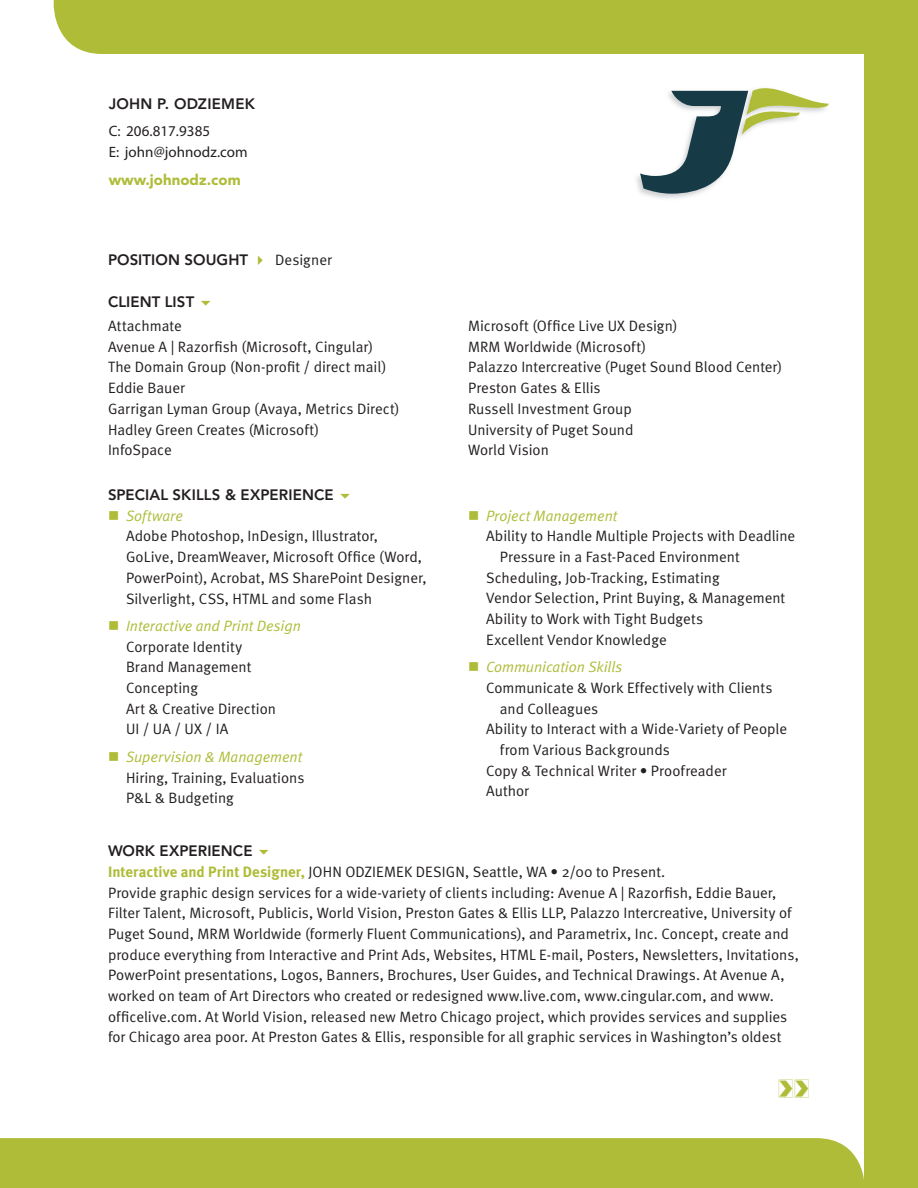
<style>
.page{position:relative;width:918px;height:1188px;background:#fff}
.page>*{position:absolute;margin:0;border:0;box-sizing:border-box;transform-origin:0 0}
.t1{font:18px "Road Warning Sign";color:#aebc37}
.t2{font:15px/20.7px "Meta Normal";color:#231f20}
.t3{font:800 15px "Avenir";letter-spacing:.005em;color:#231f20}
.t4{font:italic 15px "Meta Normal";color:#aebc37}
.t5{font:15px/21px "Myriad";letter-spacing:.005em;color:#231f20}
.t6{font:900 15px "Avenir";letter-spacing:.005em;color:#aebc37}
.s1{color:#aebc37}
.s2{font-family:"Meta Normal";font-weight:400}
.s3{font-style:italic;color:#aebc37}
.s4{font-family:"Meta";font-weight:700;color:#aebc37}
</style>
<div class="page">
<div style="left:54px;top:0;width:864px;height:54px;background:#aebc37"></div>
<div style="left:865px;top:47px;width:53px;height:1141px;background:#aebc37"></div>
<div style="left:0;top:1138px;width:865px;height:50px;background:#aebc37"></div>
<img style="left:636px;top:176px;width:61px;height:23px">
<svg style="left:640px;top:88px;width:189px;height:106px"></svg>
<p class="t3" style="left:109px;top:95px;width:148px">JOHN P. ODZIEMEK</p>
<p class="t5" style="left:109px;top:122px;width:140px">C: 206.817.9385<br>E: john@johnodz.com</p>
<p class="t6" style="left:109px;top:171px;width:134px">www.johnodz.com</p>
<p class="t3" style="left:108px;top:251px;width:225px">POSITION SOUGHT <span class="s1">✔</span> <span class="s2">Designer</span></p>
<p class="t3" style="left:108px;top:293px;width:88px">CLIENT LIST</p>
<p class="t2" style="left:108px;top:315px;width:293px">Attachmate<br>Avenue A | Razorfish (Microsoft, Cingular)<br>The Domain Group (Non-profit / direct mail)<br>Eddie Bauer<br>Garrigan Lyman Group (Avaya, Metrics Direct)<br>Hadley Green Creates (Microsoft)<br>InfoSpace</p>
<p class="t2" style="left:468px;top:315px;width:316px">Microsoft (Office Live UX Design)<br>MRM Worldwide (Microsoft)<br>Palazzo Intercreative (Puget Sound Blood Center)<br>Preston Gates &amp; Ellis<br>Russell Investment Group<br>University of Puget Sound<br>World Vision</p>
<p class="t3" style="left:108px;top:486px;width:227px">SPECIAL SKILLS &amp; EXPERIENCE</p>
<p class="t2" style="left:126px;top:505px;width:302px;text-indent:-18px"><span class="s1">■</span> <span class="s3">Software<br></span>Adobe Photoshop, InDesign, Illustrator, GoLive, DreamWeaver, Microsoft Office (Word, PowerPoint), Acrobat, MS SharePoint Designer, Silverlight, CSS, HTML and some Flash</p>
<p class="t2" style="left:126px;top:615px;width:176px;text-indent:-18px"><span class="s1">■</span> <span class="s3">Interactive and Print Design<br></span>Corporate Identity<br>Brand Management<br>Concepting<br>Art &amp; Creative Direction<br>UI / UA / UX / IA</p>
<p class="t2" style="left:126px;top:746px;width:180px;text-indent:-18px"><span class="s1">■</span> <span class="s3">Supervision &amp; Management<br></span>Hiring, Training, Evaluations<br>P&amp;L &amp; Budgeting</p>
<p class="t4" style="left:468px;top:507px;width:151px">■ Project Management</p>
<p class="t2" style="left:486px;top:526px;width:311px">Ability to Handle Multiple Projects with Deadline</p>
<p class="t2" style="left:500px;top:546px;width:241px">Pressure in a Fast-Paced Environment</p>
<p class="t2" style="left:486px;top:567px;width:235px">Scheduling, Job-Tracking, Estimating</p>
<p class="t2" style="left:486px;top:588px;width:301px">Vendor Selection, Print Buying, &amp; Management</p>
<p class="t2" style="left:486px;top:608px;width:219px">Ability to Work with Tight Budgets</p>
<p class="t2" style="left:486px;top:629px;width:182px">Excellent Vendor Knowledge</p>
<p class="t4" style="left:468px;top:658px;width:156px">■ Communication Skills</p>
<p class="t2" style="left:486px;top:677px;width:288px">Communicate &amp; Work Effectively with Clients</p>
<p class="t2" style="left:500px;top:698px;width:100px">and Colleagues</p>
<p class="t2" style="left:486px;top:719px;width:303px">Ability to Interact with a Wide-Variety of People</p>
<p class="t2" style="left:500px;top:739px;width:172px">from Various Backgrounds</p>
<p class="t2" style="left:486px;top:760px;width:242px">Copy &amp; Technical Writer • Proofreader</p>
<p class="t2" style="left:486px;top:781px;width:45px">Author</p>
<p class="t3" style="left:108px;top:842px;width:146px">WORK EXPERIENCE</p>
<p class="t2" style="left:108px;top:861px;width:692px"><span class="s4">Interactive and Print Designer,</span> JOHN ODZIEMEK DESIGN, Seattle, WA • 2/00 to Present.<br>Provide graphic design services for a wide-variety of clients including: Avenue A | Razorfish, Eddie Bauer, Filter Talent, Microsoft, Publicis, World Vision, Preston Gates &amp; Ellis LLP, Palazzo Intercreative, University of Puget Sound, MRM Worldwide (formerly Fluent Communications), and Parametrix, Inc. Concept, create and produce everything from Interactive and Print Ads, Websites, HTML E-mail, Posters, Newsletters, Invitations, PowerPoint presentations, Logos, Banners, Brochures, User Guides, and Technical Drawings. At Avenue A, worked on team of Art Directors who created or redesigned www.live.com, www.cingular.com, and www. officelive.com. At World Vision, released new Metro Chicago project, which provides services and supplies for Chicago area poor. At Preston Gates &amp; Ellis, responsible for all graphic services in Washington’s oldest</p>
<p class="t1" style="left:778px;top:1080px;width:34px">nn</p>
</div>
